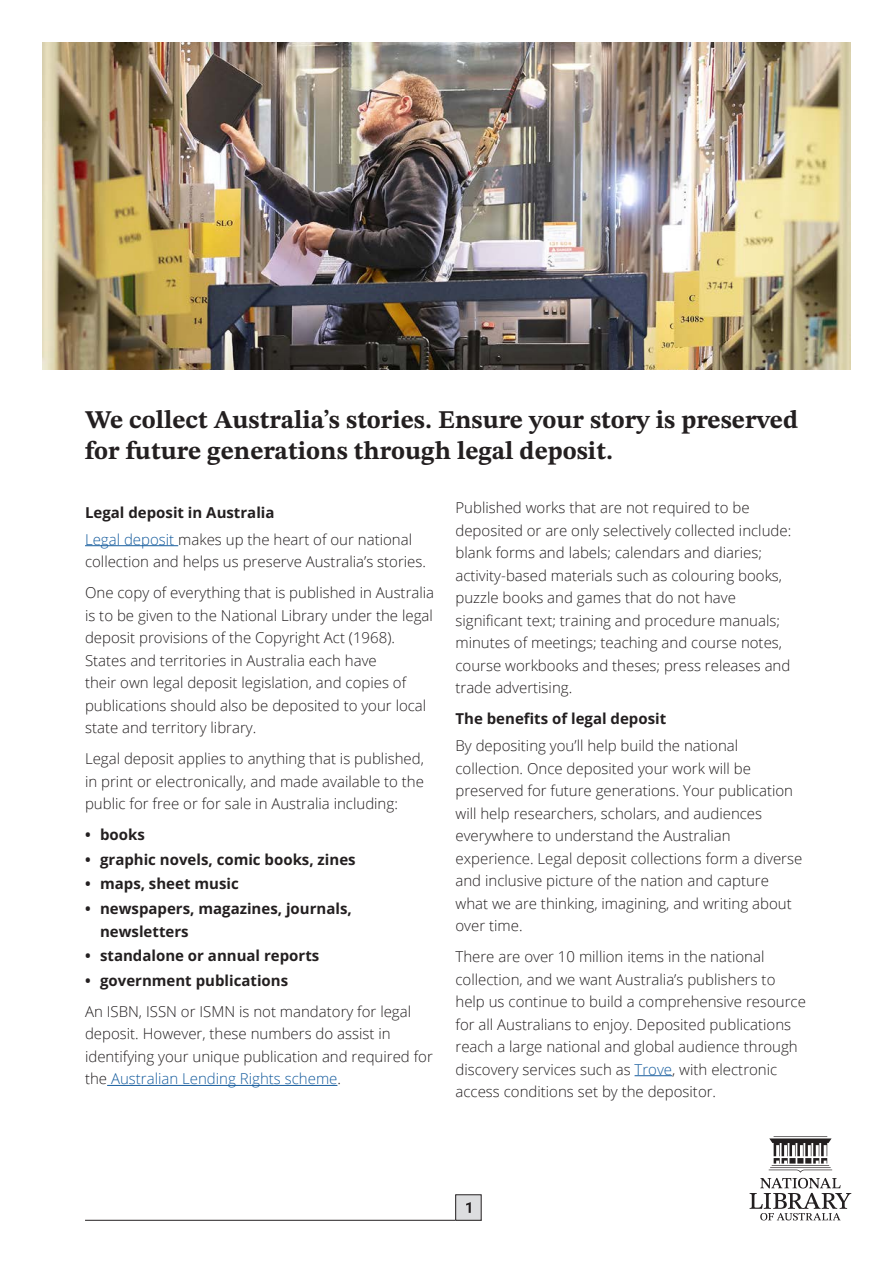
<style>
.page{position:relative;width:893px;height:1263px;background:#fff}
.page>*{position:absolute;margin:0;border:0;box-sizing:border-box;transform-origin:0 0}
.t1{font:25.5px/31.5px "STIX Two Text";color:#231f20}
.t2{font:300 15px/22.5px "Open Sans";color:#231f20}
.t3{font:700 15px/22.5px "Open Sans";color:#231f20}
.s1{font-weight:700}
.s2{color:#175d9e}
</style>
<div class="page">
<hr style="left:85px;top:1220px;width:396px;height:1px;background:#231f20">
<hr style="left:85px;top:545px;width:93px;height:1px;background:#175d9e">
<hr style="left:107px;top:1085px;width:230px;height:1px;background:#175d9e">
<hr style="left:635px;top:1075px;width:37px;height:1px;background:#175d9e">
<div style="left:456px;top:1195px;width:25px;height:25px;background:#dcdddf"></div>
<div style="left:455px;top:1194px;width:26px;height:26px;border:1px solid #231f20"></div>
<svg style="left:466px;top:1202px;width:5px;height:11px"></svg>
<img style="left:43px;top:43px;width:807px;height:327px">
<svg style="left:769px;top:1136px;width:63px;height:36px"></svg>
<svg style="left:750px;top:1178px;width:101px;height:42px"></svg>
<h1 class="t1" style="left:85px;top:403px;width:714px">We collect Australia’s stories. Ensure your story is preserved for future generations through legal deposit.</h1>
<p class="t2" style="left:85px;top:499px;width:329px;line-height:26.7px"><span class="s1">Legal deposit in Australia<br></span><span class="s2">Legal deposit</span> makes up the heart of our national</p>
<p class="t2" style="left:85px;top:546px;width:351px;line-height:31px">collection and helps us preserve Australia’s stories.<br>One copy of everything that is published in Australia</p>
<p class="t2" style="left:85px;top:603px;width:349px">is to be given to the National Library under the legal deposit provisions of the Copyright Act (1968).<br>States and territories in Australia each have<br>their own legal deposit legislation, and copies of publications should also be deposited to your local state and territory library.</p>
<p class="t2" style="left:85px;top:747px;width:340px;text-align:justify">Legal deposit applies to anything that is published, in print or electronically, and made available to the public for free or for sale in Australia including:</p>
<p class="t3" style="left:85px;top:823px;width:61px">• books</p>
<p class="t3" style="left:85px;top:848px;width:272px">• graphic novels, comic books, zines</p>
<p class="t3" style="left:85px;top:872px;width:155px">• maps, sheet music</p>
<p class="t3" style="left:100px;top:897px;width:253px;text-indent:-15px">• newspapers, magazines, journals, newsletters</p>
<p class="t3" style="left:85px;top:944px;width:236px">• standalone or annual reports</p>
<p class="t3" style="left:85px;top:969px;width:205px">• government publications</p>
<p class="t2" style="left:85px;top:1000px;width:349px">An ISBN, ISSN or ISMN is not mandatory for legal deposit. However, these numbers do assist in identifying your unique publication and required for the <span class="s2">Australian Lending Rights scheme</span>.</p>
<p class="t2" style="left:455px;top:496px;width:337px">Published works that are not required to be deposited or are only selectively collected include: blank forms and labels; calendars and diaries; activity-based materials such as colouring books, puzzle books and games that do not have significant text; training and procedure manuals; minutes of meetings; teaching and course notes, course workbooks and theses; press releases and trade advertising.</p>
<p class="t3" style="left:455px;top:707px;width:212px">The benefits of legal deposit</p>
<p class="t2" style="left:455px;top:734px;width:348px">By depositing you’ll help build the national collection. Once deposited your work will be preserved for future generations. Your publication will help researchers, scholars, and audiences everywhere to understand the Australian experience. Legal deposit collections form a diverse and inclusive picture of the nation and capture what we are thinking, imagining, and writing about over time.</p>
<p class="t2" style="left:455px;top:945px;width:352px">There are over 10 million items in the national collection, and we want Australia’s publishers to help us continue to build a comprehensive resource for all Australians to enjoy. Deposited publications reach a large national and global audience through discovery services such as <span class="s2">Trove</span>, with electronic access conditions set by the depositor.</p>
</div>
